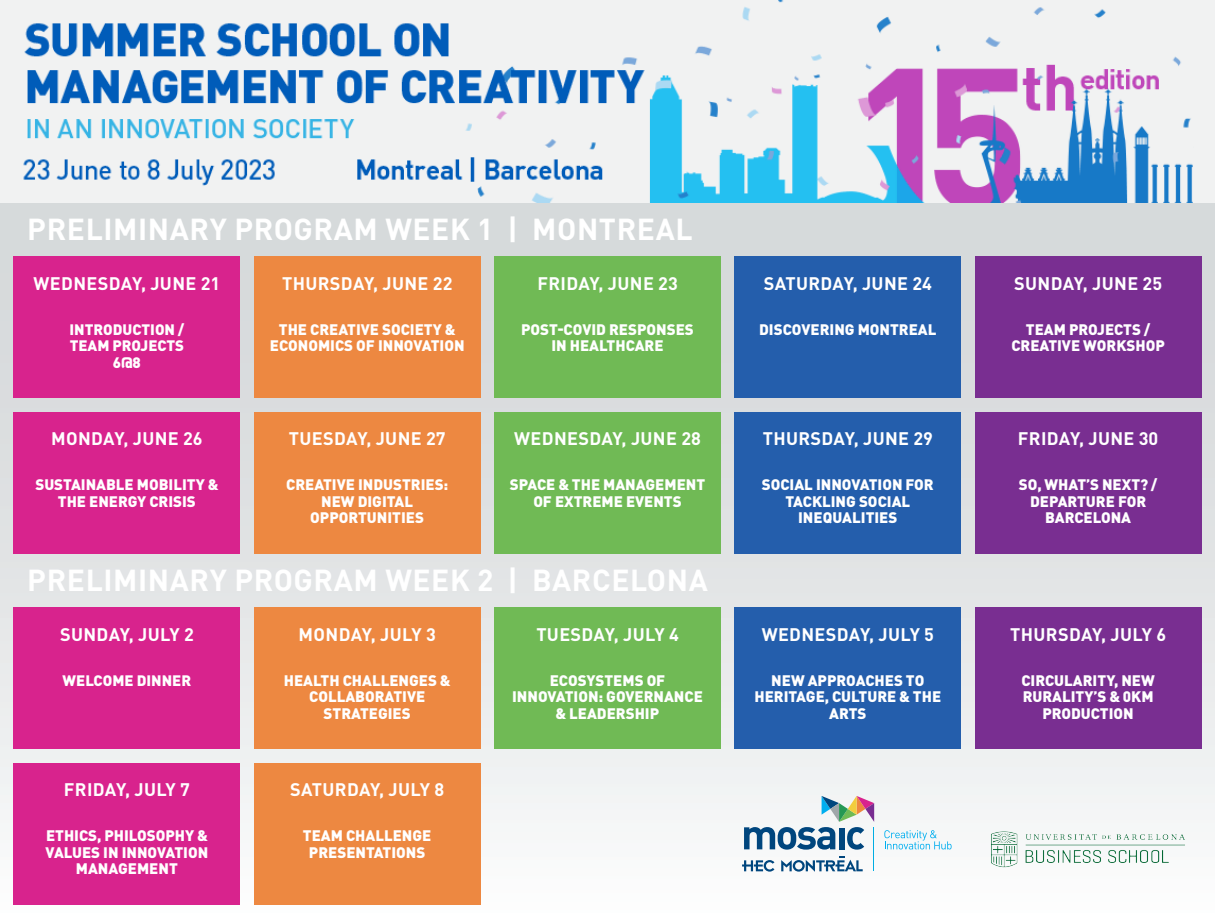
<style>
.page{position:relative;width:1215px;height:918px;background:#fff}
.page>*{position:absolute;margin:0;border:0;box-sizing:border-box;transform-origin:0 0}
.Date{font:700 30px "DIN Pro";letter-spacing:.02em;color:#fff}
.Date-2{font:700 18px "DIN Pro";letter-spacing:.02em;color:#fff}
.t1{font:900 15.15px/16.6px "DIN Pro";color:#fff;text-align:center}
.t2{font:900 15px "DIN Pro";color:#fff}
</style>
<div class="page">
<div style="left:0;top:202px;width:1215px;height:716px;background:linear-gradient(to bottom,#d0d4d6,#f8f9f9)"></div>
<svg style="left:742px;top:860px;width:32px;height:12px"></svg>
<svg style="left:781px;top:856px;width:82px;height:16px"></svg>
<hr style="left:873px;top:827px;width:1px;height:44px;background:#00ade3">
<svg style="left:744px;top:796px;width:130px;height:54px"></svg>
<svg style="left:884px;top:830px;width:68px;height:19px"></svg>
<img style="left:975px;top:795px;width:227px;height:108px">
<div style="left:14px;top:256px;width:226px;height:54px;background:#d8238d"></div>
<div style="left:14px;top:310px;width:226px;height:88px;background:#d8238d"></div>
<div style="left:14px;top:662px;width:226px;height:87px;background:#d8238d"></div>
<div style="left:14px;top:608px;width:226px;height:54px;background:#d8238d"></div>
<div style="left:14px;top:466px;width:226px;height:88px;background:#d8238d"></div>
<div style="left:14px;top:412px;width:226px;height:54px;background:#d8238d"></div>
<div style="left:14px;top:817px;width:226px;height:87px;background:#d8238d"></div>
<div style="left:14px;top:763px;width:226px;height:54px;background:#d8238d"></div>
<div style="left:254px;top:310px;width:227px;height:88px;background:#ed8841"></div>
<div style="left:254px;top:256px;width:227px;height:54px;background:#ed8841"></div>
<div style="left:254px;top:662px;width:227px;height:87px;background:#ed8841"></div>
<div style="left:254px;top:608px;width:227px;height:54px;background:#ed8841"></div>
<div style="left:254px;top:466px;width:227px;height:88px;background:#ed8841"></div>
<div style="left:254px;top:412px;width:227px;height:54px;background:#ed8841"></div>
<div style="left:254px;top:817px;width:227px;height:87px;background:#ed8841"></div>
<div style="left:254px;top:763px;width:227px;height:54px;background:#ed8841"></div>
<div style="left:494px;top:310px;width:227px;height:88px;background:#70ba55"></div>
<div style="left:494px;top:256px;width:227px;height:54px;background:#70ba55"></div>
<div style="left:494px;top:662px;width:227px;height:87px;background:#70ba55"></div>
<div style="left:494px;top:608px;width:227px;height:54px;background:#70ba55"></div>
<div style="left:494px;top:466px;width:227px;height:88px;background:#70ba55"></div>
<div style="left:494px;top:412px;width:227px;height:54px;background:#70ba55"></div>
<div style="left:734px;top:310px;width:227px;height:88px;background:#245eac"></div>
<div style="left:734px;top:256px;width:227px;height:54px;background:#245eac"></div>
<div style="left:734px;top:662px;width:227px;height:87px;background:#245eac"></div>
<div style="left:734px;top:608px;width:227px;height:54px;background:#245eac"></div>
<div style="left:734px;top:466px;width:227px;height:88px;background:#245eac"></div>
<div style="left:734px;top:412px;width:227px;height:54px;background:#245eac"></div>
<div style="left:975px;top:310px;width:227px;height:88px;background:#792e91"></div>
<div style="left:975px;top:256px;width:227px;height:54px;background:#792e91"></div>
<div style="left:975px;top:662px;width:227px;height:87px;background:#792e91"></div>
<div style="left:975px;top:608px;width:227px;height:54px;background:#792e91"></div>
<div style="left:975px;top:466px;width:227px;height:88px;background:#792e91"></div>
<div style="left:975px;top:412px;width:227px;height:54px;background:#792e91"></div>
<img style="left:0;top:0;width:1215px;height:202px">
<p class="Date" style="left:27px;top:204px;width:667px">PRELIMINARY PROGRAM WEEK 1 | MONTREAL</p>
<p class="Date-2" style="left:34px;top:268px;width:188px">WEDNESDAY, JUNE 21</p>
<p class="t2" style="left:70px;top:316px;width:116px">INTRODUCTION /</p>
<p class="t2" style="left:70px;top:333px;width:116px">TEAM PROJECTS</p>
<p class="t2" style="left:113px;top:349px;width:29px">6@8</p>
<p class="Date-2" style="left:282px;top:268px;width:172px">THURSDAY, JUNE 22</p>
<p class="t1" style="left:279px;top:319px;width:178px">THE CREATIVE SOCIETY &amp;</p>
<p class="t1" style="left:270px;top:336px;width:196px">ECONOMICS OF INNOVATION</p>
<p class="Date-2" style="left:537px;top:268px;width:142px">FRIDAY, JUNE 23</p>
<p class="t1" style="left:521px;top:319px;width:174px">POST-COVID RESPONSES</p>
<p class="t1" style="left:551px;top:336px;width:114px">IN HEALTHCARE</p>
<p class="Date-2" style="left:764px;top:268px;width:170px">SATURDAY, JUNE 24</p>
<p class="t1" style="left:759px;top:319px;width:179px">DISCOVERING MONTREAL</p>
<p class="Date-2" style="left:1014px;top:268px;width:150px">SUNDAY, JUNE 25</p>
<p class="t1" style="left:1026px;top:319px;width:126px">TEAM PROJECTS /</p>
<p class="t1" style="left:1011px;top:336px;width:155px">CREATIVE WORKSHOP</p>
<p class="Date-2" style="left:51px;top:424px;width:153px">MONDAY, JUNE 26</p>
<p class="Date-2" style="left:289px;top:424px;width:158px">TUESDAY, JUNE 27</p>
<p class="Date-2" style="left:514px;top:424px;width:188px">WEDNESDAY, JUNE 28</p>
<p class="Date-2" style="left:763px;top:424px;width:172px">THURSDAY, JUNE 29</p>
<p class="Date-2" style="left:1018px;top:424px;width:142px">FRIDAY, JUNE 30</p>
<p class="t1" style="left:35px;top:474px;width:185px">SUSTAINABLE MOBILITY &amp;</p>
<p class="t1" style="left:58px;top:491px;width:140px">THE ENERGY CRISIS</p>
<p class="t1" style="left:286px;top:474px;width:164px">CREATIVE INDUSTRIES:</p>
<p class="t1" style="left:310px;top:491px;width:115px">NEW DIGITAL<br>OPPORTUNITIES</p>
<p class="t1" style="left:510px;top:474px;width:197px">SPACE &amp; THE MANAGEMENT</p>
<p class="t1" style="left:533px;top:491px;width:150px">OF EXTREME EVENTS</p>
<p class="t1" style="left:762px;top:474px;width:174px">SOCIAL INNOVATION FOR</p>
<p class="t1" style="left:785px;top:491px;width:126px">TACKLING SOCIAL</p>
<p class="t1" style="left:798px;top:507px;width:101px">INEQUALITIES</p>
<p class="t1" style="left:1019px;top:474px;width:140px">SO, WHAT’S NEXT? /</p>
<p class="t1" style="left:1030px;top:491px;width:118px">DEPARTURE FOR<br>BARCELONA</p>
<p class="Date" style="left:27px;top:555px;width:682px">PRELIMINARY PROGRAM WEEK 2 | BARCELONA</p>
<p class="Date-2" style="left:60px;top:619px;width:135px">SUNDAY, JULY 2</p>
<p class="Date-2" style="left:299px;top:619px;width:139px">MONDAY, JULY 3</p>
<p class="Date-2" style="left:536px;top:619px;width:144px">TUESDAY, JULY 4</p>
<p class="Date-2" style="left:762px;top:619px;width:174px">WEDNESDAY, JULY 5</p>
<p class="Date-2" style="left:1010px;top:619px;width:158px">THURSDAY, JULY 6</p>
<p class="t2" style="left:63px;top:667px;width:130px">WELCOME DINNER</p>
<p class="t1" style="left:284px;top:670px;width:168px">HEALTH CHALLENGES &amp;</p>
<p class="t1" style="left:309px;top:687px;width:118px">COLLABORATIVE<br>STRATEGIES</p>
<p class="t1" style="left:512px;top:670px;width:192px">ECOSYSTEMS OF<br>INNOVATION: GOVERNANCE &amp; LEADERSHIP</p>
<p class="t1" style="left:754px;top:670px;width:188px">NEW APPROACHES TO<br>HERITAGE, CULTURE &amp; THE<br>ARTS</p>
<p class="t1" style="left:1021px;top:670px;width:135px">CIRCULARITY, NEW<br>RURALITY’S &amp; 0KM<br>PRODUCTION</p>
<p class="Date-2" style="left:64px;top:775px;width:128px">FRIDAY, JULY 7</p>
<p class="Date-2" style="left:290px;top:775px;width:155px">SATURDAY, JULY 8</p>
<p class="t1" style="left:46px;top:825px;width:164px">ETHICS, PHILOSOPHY &amp;<br>VALUES IN INNOVATION<br>MANAGEMENT</p>
<p class="t1" style="left:303px;top:825px;width:130px">TEAM CHALLENGE</p>
<p class="t1" style="left:309px;top:842px;width:118px">PRESENTATIONS</p>
</div>
